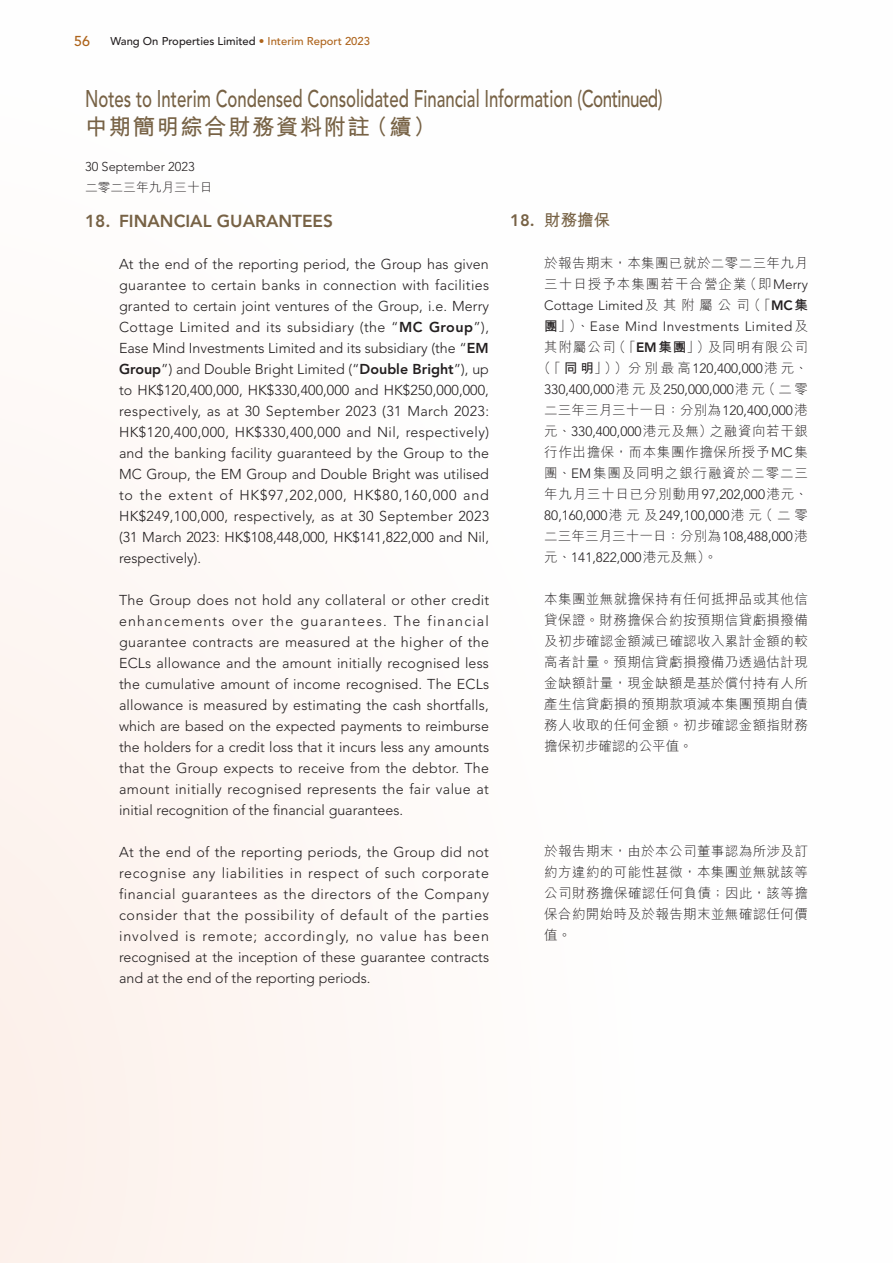
<style>
.page{position:relative;width:893px;height:1263px;background:#fff}
.page>*{position:absolute;margin:0;border:0;box-sizing:border-box;transform-origin:0 0}
.t1{font:500 24px "Avenir LT Std";color:#776245;scale:.7 1}
.t2{font:700 22.5px "M Hei HK";letter-spacing:.06em;color:#776245}
.t3{font:800 17.25px "Avenir LT Std";color:#776245}
.t4{font:700 16.5px "M Hei HK";color:#776245}
.t5{font:300 14.25px/21px "Avenir LT Std";color:#231f20;text-align:justify}
.t6{font:500 14.25px "Avenir LT Std";color:#ad631b}
.t7{font:300 13.5px/21px "M Hei HK";letter-spacing:.03em;color:#231f20;text-align:justify}
.t8{font:300 13.5px "Avenir LT Std";color:#231f20}
.t9{font:300 13.5px/21px "Avenir LT Std";letter-spacing:.035em;color:#231f20}
.t10{font:300 13.5px/21px "M Hei HK";letter-spacing:.07em;color:#231f20;text-align:center}
.t11{font:300 13.5px "M Hei HK";letter-spacing:.005em;color:#231f20}
.t12{font:300 12.75px "Avenir LT Std";color:#231f20}
.t13{font:300 12.75px "M Hei HK";color:#231f20}
.t14{font:500 11.25px "Avenir LT Std";color:#231f20}
.s1{color:#ad631b}
.s2{font-weight:800}
.s3{font-family:"Avenir LT Std";font-weight:800}
.s4{font-family:"Avenir LT Std"}
.s5{font-family:"M Hei HK"}
.s6{font-family:"M Hei HK";font-weight:700}
.s7{font-weight:700}
</style>
<div class="page">
<div style="left:0;top:0;width:892px;height:1263px;background:linear-gradient(to right,#fdf7f3,#feffff)"></div>
<p class="t6" style="left:74px;top:33px;width:17px">56</p>
<p class="t14" style="left:111px;top:35px;width:261px">Wang On Properties Limited <span class="s1">• Interim Report 2023</span></p>
<h1 class="t1" style="left:85px;top:84px;width:827px">Notes to Interim Condensed Consolidated Financial Information (Continued)</h1>
<h2 class="t2" style="left:85px;top:111px;width:352px">中期簡明綜合財務資料附註（續）</h2>
<p class="t12" style="left:85px;top:159px;width:111px">30 September 2023</p>
<p class="t13" style="left:85px;top:181px;width:129px">二零二三年九月三十日</p>
<p class="t3" style="left:85px;top:211px;width:250px">18. FINANCIAL GUARANTEES</p>
<p class="t5" style="left:119px;top:254px;width:372px">At the end of the reporting period, the Group has given guarantee to certain banks in connection with facilities granted to certain joint ventures of the Group, i.e. Merry Cottage Limited and its subsidiary (the “<span class="s2">MC Group</span>”), Ease Mind Investments Limited and its subsidiary (the “<span class="s2">EM Group</span>”) and Double Bright Limited (“<span class="s2">Double Bright</span>”), up to HK$120,400,000, HK$330,400,000 and HK$250,000,000, respectively, as at 30 September 2023 (31 March 2023:<br>HK$120,400,000, HK$330,400,000 and Nil, respectively) and the banking facility guaranteed by the Group to the MC Group, the EM Group and Double Bright was utilised to the extent of HK$97,202,000, HK$80,160,000 and HK$249,100,000, respectively, as at 30 September 2023 (31 March 2023: HK$108,448,000, HK$141,822,000 and Nil, respectively).</p>
<p class="t5" style="left:119px;top:590px;width:372px">The Group does not hold any collateral or other credit enhancements over the guarantees. The financial guarantee contracts are measured at the higher of the ECLs allowance and the amount initially recognised less the cumulative amount of income recognised. The ECLs allowance is measured by estimating the cash shortfalls, which are based on the expected payments to reimburse the holders for a credit loss that it incurs less any amounts that the Group expects to receive from the debtor. The amount initially recognised represents the fair value at initial recognition of the financial guarantees.</p>
<p class="t5" style="left:119px;top:842px;width:371px">At the end of the reporting periods, the Group did not recognise any liabilities in respect of such corporate financial guarantees as the directors of the Company consider that the possibility of default of the parties involved is remote; accordingly, no value has been recognised at the inception of these guarantee contracts and at the end of the reporting periods.</p>
<p class="t4" style="left:510px;top:208px;width:102px"><span class="s3">18.</span> 財務擔保</p>
<p class="t7" style="left:544px;top:252px;width:265px">於報告期末，本集團已就於二零二三年九月三十日授予本集團若干合營企業（即<span class="s4">Merry</span></p>
<p class="t9" style="left:544px;top:295px;width:265px">Cottage Limited<span class="s5">及其附屬公司（「</span><span class="s2">MC</span><span class="s6">集團</span><span class="s5">」）、</span>Ease Mind Investments Limited<span class="s5">及</span></p>
<p class="t10" style="left:537px;top:336px;width:272px">其附屬公司（「<span class="s3">EM</span><span class="s7">集團</span>」）及同明有限公司（「<span class="s7">同明</span>」））分別最高<span class="s4">120,400,000</span>港元、</p>
<p class="t8" style="left:544px;top:381px;width:265px">330,400,000<span class="s5">港元及</span>250,000,000<span class="s5">港元（二零</span></p>
<p class="t7" style="left:544px;top:399px;width:265px">二三年三月三十一日：分別為<span class="s4">120,400,000</span>港元、<span class="s4">330,400,000</span>港元及無）之融資向若干銀行作出擔保，而本集團作擔保所授予<span class="s4">MC</span>集團、<span class="s4">EM</span>集團及同明之銀行融資於二零二三年九月三十日已分別動用<span class="s4">97,202,000</span>港元、</p>
<p class="t8" style="left:544px;top:507px;width:265px">80,160,000<span class="s5">港元及</span>249,100,000<span class="s5">港元（二零</span></p>
<p class="t11" style="left:544px;top:529px;width:265px">二三年三月三十一日：分別為<span class="s4">108,488,000</span>港</p>
<p class="t8" style="left:544px;top:549px;width:175px"><span class="s5">元、</span>141,822,000<span class="s5">港元及無）。</span></p>
<p class="t7" style="left:544px;top:588px;width:265px">本集團並無就擔保持有任何抵押品或其他信貸保證。財務擔保合約按預期信貸虧損撥備及初步確認金額減已確認收入累計金額的較高者計量。預期信貸虧損撥備乃透過估計現金缺額計量，現金缺額是基於償付持有人所產生信貸虧損的預期款項減本集團預期自債務人收取的任何金額。初步確認金額指財務擔保初步確認的公平值。</p>
<p class="t7" style="left:544px;top:840px;width:265px">於報告期末，由於本公司董事認為所涉及訂約方違約的可能性甚微，本集團並無就該等公司財務擔保確認任何負債；因此，該等擔保合約開始時及於報告期末並無確認任何價值。</p>
</div>
